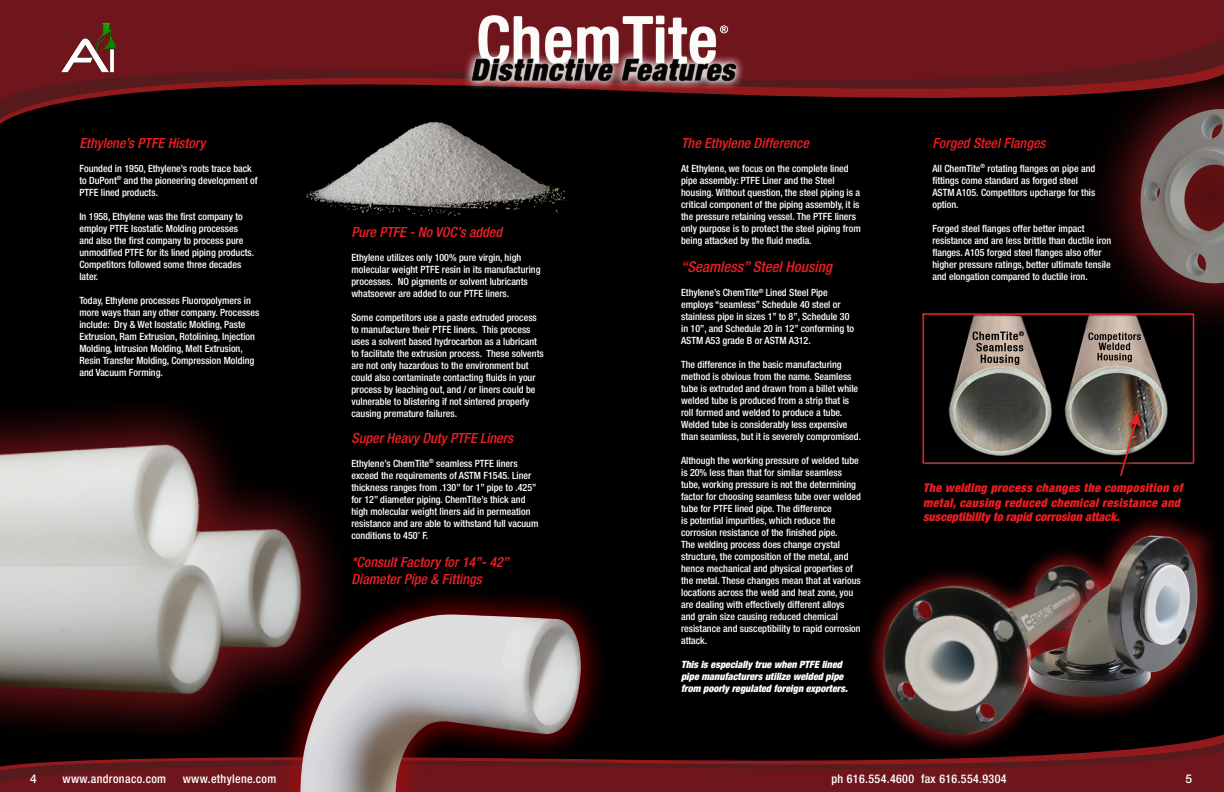
<style>
.page{position:relative;width:1224px;height:792px;background:#fff}
.page>*{position:absolute;margin:0;border:0;box-sizing:border-box;transform-origin:0 0}
.t1{font:italic 500 condensed 15px "Helvetica Neue LT Com";color:#ee1d23}
.t2{font:italic 500 condensed 14px/16.8px "Helvetica Neue LT Com";color:#ee2026}
.t3{font:italic 500 condensed 14px "Helvetica Neue LT Com";color:#ee1d23}
.t4{font:italic 900 condensed 12px/14.4px "Helvetica Neue LT Com";letter-spacing:.03em;color:#ee1d23}
.t5{font:500 condensed 12px "Helvetica Neue LT Com";letter-spacing:.03em;color:#fff}
.t6{font:500 12px "Helvetica Neue LT Com";color:#fff}
.t7{font:500 condensed 10px/12px "Helvetica Neue LT Com";color:#fff}
.t8{font:italic 900 condensed 10px/12px "Helvetica Neue LT Com";color:#fff}
.s1{font-family:"Bebas Neue";font-weight:400;font-stretch:normal}
</style>
<div class="page">
<img style="left:0;top:141px;width:1224px;height:589px">
<div style="left:615px;top:734px;width:230px;height:8px;background:#000"></div>
<svg style="left:0;top:742px;width:1224px;height:50px;background:#531115"></svg>
<svg style="left:0;top:136px;width:1224px;height:5px;background:#0a0808"></svg>
<svg style="left:0;top:113px;width:1224px;height:23px;background:#080505"></svg>
<svg style="left:0;top:0;width:1224px;height:113px;background:#5b1217"></svg>
<img style="left:267px;top:579px;width:348px;height:213px">
<img style="left:0;top:390px;width:355px;height:361px">
<img style="left:845px;top:507px;width:286px;height:277px">
<img style="left:910px;top:511px;width:314px;height:247px">
<img style="left:462px;top:16px;width:284px;height:76px">
<img style="left:62px;top:24px;width:54px;height:49px">
<img style="left:297px;top:55px;width:269px;height:183px">
<p class="t2" style="left:79px;top:134px;width:128px">Ethylene’s PTFE History</p>
<p class="t7" style="left:79px;top:162px;width:180px">Founded in 1950, Ethylene’s roots trace back to DuPont<sup>®</sup> and the pioneering development of<br>PTFE lined products.</p>
<p class="t7" style="left:79px;top:210px;width:176px">In 1958, Ethylene was the first company to employ PTFE Isostatic Molding processes and also the first company to process pure unmodified PTFE for its lined piping products.<br>Competitors followed some three decades later.</p>
<p class="t7" style="left:79px;top:294px;width:181px">Today, Ethylene processes Fluoropolymers in more ways than any other company. Processes include: Dry &amp; Wet Isostatic Molding, Paste Extrusion, Ram Extrusion, Rotolining, Injection Molding, Intrusion Molding, Melt Extrusion, Resin Transfer Molding, Compression Molding and Vacuum Forming.</p>
<p class="t2" style="left:351px;top:223px;width:152px">Pure PTFE - No VOC’s added</p>
<p class="t7" style="left:351px;top:251px;width:191px">Ethylene utilizes only 100% pure virgin, high molecular weight PTFE resin in its manufacturing processes. NO pigments or solvent lubricants whatsoever are added to our PTFE liners.</p>
<p class="t7" style="left:351px;top:311px;width:194px">Some competitors use a paste extruded process to manufacture their PTFE liners. This process uses a solvent based hydrocarbon as a lubricant to facilitate the extrusion process. These solvents are not only hazardous to the environment but could also contaminate contacting fluids in your process by leaching out, and / or liners could be vulnerable to blistering if not sintered properly causing premature failures.</p>
<p class="t2" style="left:351px;top:429px;width:163px">Super Heavy Duty PTFE Liners</p>
<p class="t7" style="left:351px;top:457px;width:189px">Ethylene’s ChemTite<sup>®</sup> seamless PTFE liners exceed the requirements of ASTM F1545. Liner thickness ranges from .130” for 1” pipe to .425” for 12” diameter piping. ChemTite’s thick and high molecular weight liners aid in permeation resistance and are able to withstand full vacuum conditions to 450<span class="s1">°</span> F.</p>
<p class="t2" style="left:351px;top:554px;width:159px">*Consult Factory for 14”- 42”<br>Diameter Pipe &amp; Fittings</p>
<p class="t2" style="left:681px;top:134px;width:129px">The Ethylene Difference</p>
<p class="t7" style="left:681px;top:162px;width:181px">At Ethylene, we focus on the complete lined pipe assembly: PTFE Liner and the Steel housing. Without question, the steel piping is a critical component of the piping assembly, it is the pressure retaining vessel. The PTFE liners only purpose is to protect the steel piping from being attacked by the fluid media.</p>
<p class="t1" style="left:681px;top:258px;width:153px">“Seamless” Steel Housing</p>
<p class="t7" style="left:681px;top:287px;width:175px">Ethylene’s ChemTite<sup>®</sup> Lined Steel Pipe employs “seamless” Schedule 40 steel or stainless pipe in sizes 1” to 8”, Schedule 30 in 10”, and Schedule 20 in 12” conforming to ASTM A53 grade B or ASTM A312.</p>
<p class="t7" style="left:681px;top:359px;width:182px">The difference in the basic manufacturing method is obvious from the name. Seamless tube is extruded and drawn from a billet while welded tube is produced from a strip that is roll formed and welded to produce a tube.<br>Welded tube is considerably less expensive than seamless, but it is severely compromised.</p>
<p class="t7" style="left:681px;top:455px;width:181px">Although the working pressure of welded tube is 20% less than that for similar seamless tube, working pressure is not the determining factor for choosing seamless tube over welded tube for PTFE lined pipe. The difference<br>is potential impurities, which reduce the corrosion resistance of the finished pipe.<br>The welding process does change crystal structure, the composition of the metal, and hence mechanical and physical properties of the metal. These changes mean that at various locations across the weld and heat zone, you are dealing with effectively different alloys and grain size causing reduced chemical resistance and susceptibility to rapid corrosion attack.</p>
<p class="t8" style="left:681px;top:659px;width:168px">This is especially true when PTFE lined pipe manufacturers utilize welded pipe from poorly regulated foreign exporters.</p>
<p class="t3" style="left:932px;top:134px;width:115px">Forged Steel Flanges</p>
<p class="t7" style="left:932px;top:162px;width:164px">All ChemTite<sup>®</sup> rotating flanges on pipe and</p>
<p class="t7" style="left:932px;top:174px;width:147px">fittings come standard as forged steel</p>
<p class="t7" style="left:932px;top:186px;width:164px">ASTM A105. Competitors upcharge for this</p>
<p class="t7" style="left:932px;top:198px;width:28px">option.</p>
<p class="t7" style="left:932px;top:222px;width:154px">Forged steel flanges offer better impact</p>
<p class="t7" style="left:932px;top:234px;width:180px">resistance and are less brittle than ductile iron</p>
<p class="t7" style="left:932px;top:246px;width:171px">flanges. A105 forged steel flanges also offer</p>
<p class="t7" style="left:932px;top:258px;width:180px">higher pressure ratings, better ultimate tensile</p>
<p class="t7" style="left:932px;top:270px;width:157px">and elongation compared to ductile iron.</p>
<p class="t4" style="left:923px;top:481px;width:261px">The welding process changes the composition of metal, causing reduced chemical resistance and susceptibility to rapid corrosion attack.</p>
<p class="t6" style="left:30px;top:771px;width:8px">4</p>
<p class="t5" style="left:831px;top:769px;width:177px">ph 616.554.4600 fax 616.554.9304</p>
<p class="t6" style="left:1183px;top:769px;width:8px">5</p>
<p class="t5" style="left:62px;top:771px;width:105px">www.andronaco.com</p>
<p class="t5" style="left:183px;top:771px;width:95px">www.ethylene.com</p>
<p class="t5" style="left:831px;top:771px;width:177px">ph 616.554.4600 fax 616.554.9304</p>
<p class="t6" style="left:1186px;top:771px;width:8px">5</p>
</div>
